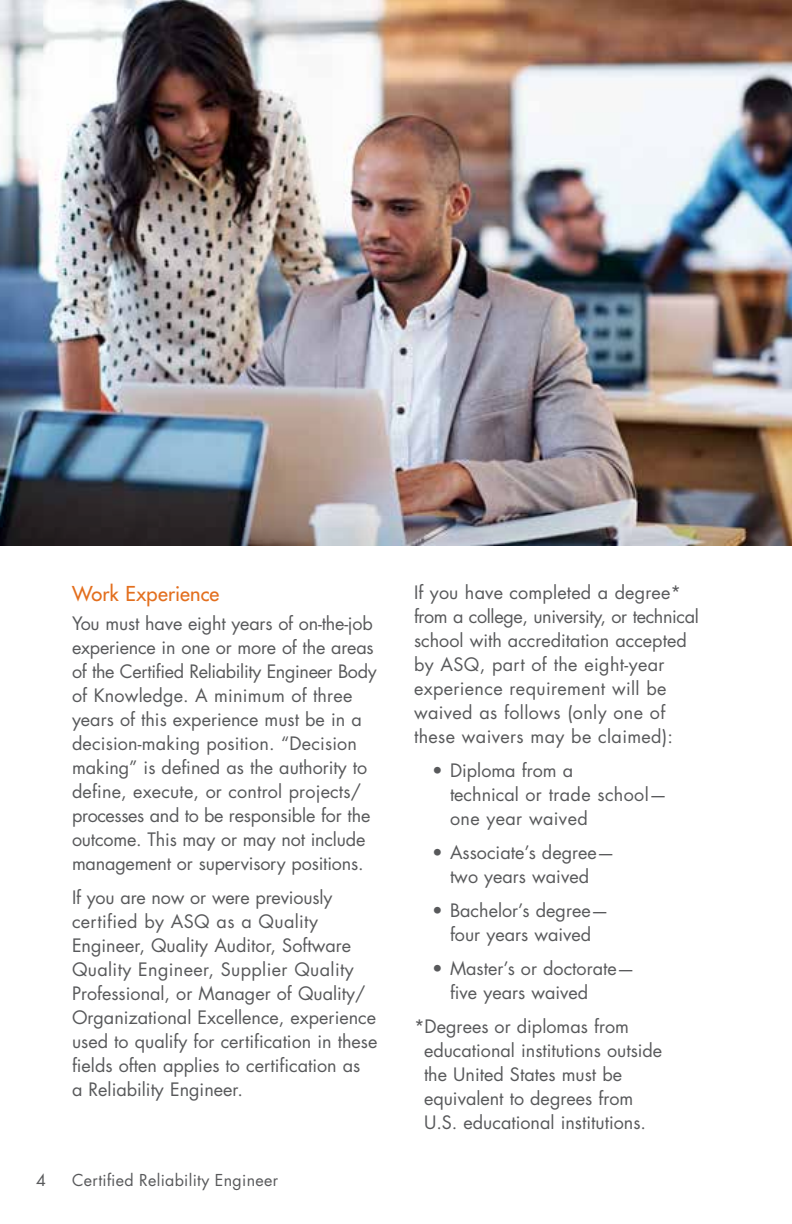
<style>
.page{position:relative;width:792px;height:1224px;background:#fff}
.page>*{position:absolute;margin:0;border:0;box-sizing:border-box;transform-origin:0 0}
.t1{font:500 20px "Futura Std";letter-spacing:.01em;color:#e36f1e}
.t2{font:18px/24px "Futura Std";color:#58595b}
.t3{font:18px/24px "Futura Std";letter-spacing:.02em;color:#58595b}
.t4{font:16px "Futura Std";letter-spacing:.02em;color:#58595b}
</style>
<div class="page">
<img style="left:0;top:0;width:792px;height:132px">
<img style="left:0;top:132px;width:792px;height:414px">
<p class="t1" style="left:72px;top:581px;width:149px">Work Experience</p>
<p class="t2" style="left:72px;top:611px;width:306px">You must have eight years of on-the-job experience in one or more of the areas of the Certified Reliability Engineer Body of Knowledge. A minimum of three years of this experience must be in a decision-making position. “Decision making” is defined as the authority to define, execute, or control projects/ processes and to be responsible for the outcome. This may or may not include management or supervisory positions.</p>
<p class="t2" style="left:72px;top:885px;width:307px">If you are now or were previously certified by ASQ as a Quality Engineer, Quality Auditor, Software Quality Engineer, Supplier Quality Professional, or Manager of Quality/ Organizational Excellence, experience used to qualify for certification in these fields often applies to certification as<br>a Reliability Engineer.</p>
<p class="t4" style="left:36px;top:1170px;width:11px">4</p>
<p class="t4" style="left:72px;top:1170px;width:208px">Certified Reliability Engineer</p>
<p class="t3" style="left:414px;top:581px;width:286px">If you have completed a degree* from a college, university, or technical school with accreditation accepted by ASQ, part of the eight-year experience requirement will be waived as follows (only one of these waivers may be claimed):</p>
<p class="t3" style="left:450px;top:759px;width:219px;text-indent:-18px">• Diploma from a<br>technical or trade school— one year waived</p>
<p class="t2" style="left:432px;top:841px;width:184px;text-align:center">• Associate’s degree— two years waived</p>
<p class="t2" style="left:432px;top:899px;width:178px;text-align:center">• Bachelor’s degree— four years waived</p>
<p class="t2" style="left:450px;top:957px;width:186px;text-indent:-18px">• Master’s or doctorate— five years waived</p>
<p class="t2" style="left:424px;top:1015px;width:240px;text-indent:-10px">*Degrees or diplomas from educational institutions outside the United States must be equivalent to degrees from<br>U.S. educational institutions.</p>
</div>
